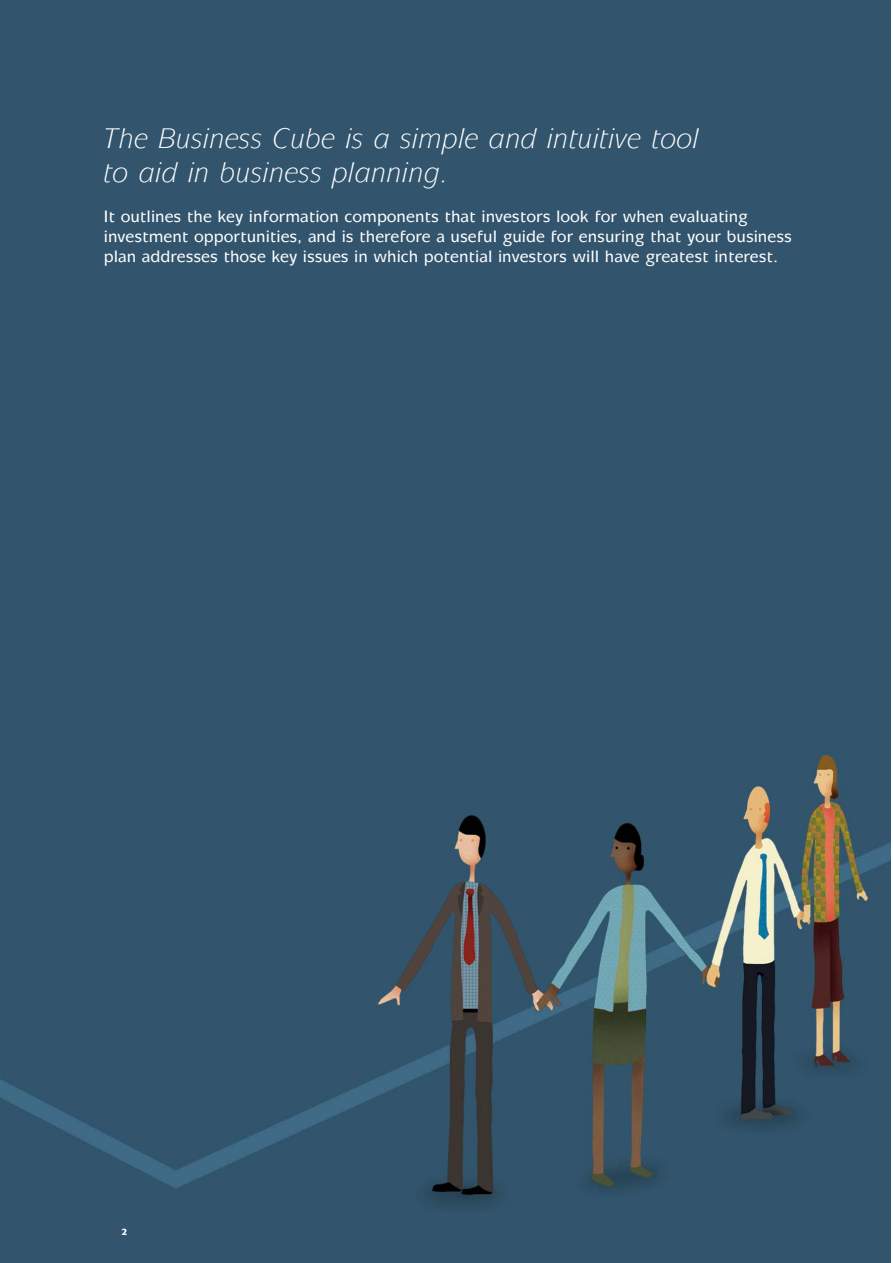
<style>
.page{position:relative;width:893px;height:1263px;background:#fff}
.page>*{position:absolute;margin:0;border:0;box-sizing:border-box;transform-origin:0 0}
.t1{font:italic 28.5px/34.2px "Mixage IT Cby BT";color:#fff}
.t2{font:500 16.5px/19.8px "Mixage IT Cby BT";color:#fff}
.t3{font:900 9px "Mixage IT Cby BT";color:#fff}
</style>
<div class="page">
<div style="left:0;top:0;width:890px;height:1263px;background:#32546d"></div>
<svg style="left:153px;top:103px;width:28px;height:33px"></svg>
<svg style="left:191px;top:90px;width:9px;height:45px"></svg>
<div style="left:206px;top:95px;width:55px;height:52px;background:#32546d"></div>
<svg style="left:268px;top:94px;width:36px;height:41px"></svg>
<div style="left:313px;top:97px;width:102px;height:39px;background:#32546d"></div>
<svg style="left:421px;top:104px;width:30px;height:32px"></svg>
<svg style="left:460px;top:104px;width:18px;height:31px"></svg>
<svg style="left:484px;top:94px;width:30px;height:41px"></svg>
<div style="left:46px;top:70px;width:97px;height:80px;background:#32546d"></div>
<div style="left:223px;top:53px;width:293px;height:29px;background:#32546d"></div>
<svg style="left:42px;top:175px;width:87px;height:17px"></svg>
<svg style="left:135px;top:175px;width:60px;height:13px"></svg>
<svg style="left:202px;top:175px;width:53px;height:16px"></svg>
<svg style="left:261px;top:176px;width:109px;height:12px"></svg>
<svg style="left:377px;top:175px;width:72px;height:13px"></svg>
<svg style="left:456px;top:175px;width:60px;height:13px"></svg>
<h1 class="t1" style="left:104px;top:124px;width:597px">The Business Cube is a simple and intuitive tool to aid in business planning.</h1>
<p class="t2" style="left:104px;top:209px;width:689px">It outlines the key information components that investors look for when evaluating investment opportunities, and is therefore a useful guide for ensuring that your business plan addresses those key issues in which potential investors will have greatest interest.</p>
<p class="t3" style="left:121px;top:1229px;width:7px">2</p>
</div>
